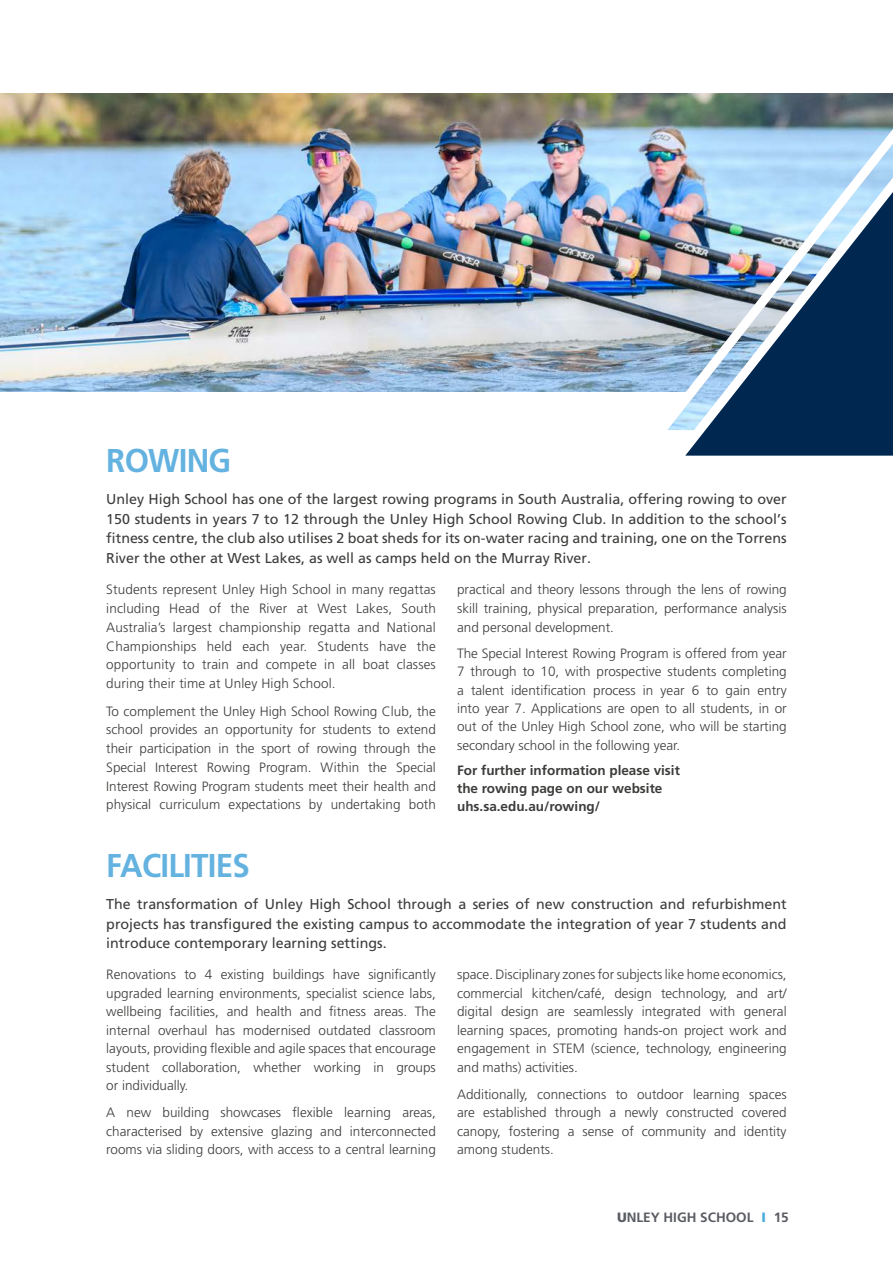
<style>
.page{position:relative;width:893px;height:1263px;background:#fff}
.page>*{position:absolute;margin:0;border:0;box-sizing:border-box;transform-origin:0 0}
.t1{font:700 33px "Frutiger";letter-spacing:-.025em;color:#64b2e0;scale:.95 1}
.t2{font:14.25px/19.5px "Frutiger";color:#3c3c3b;text-align:justify}
.t3{font:300 13.5px/18.5px "Frutiger";color:#3c3c3b;text-align:justify}
.t4{font:700 13.5px/18px "Frutiger";color:#3c3c3b}
.t5{font:700 13.5px "Frutiger";color:#5a5c63}
.s1{font-weight:900}
.s2{font-weight:900;color:#49aadd}
</style>
<div class="page">
<img style="left:0;top:94px;width:639px;height:297px">
<img style="left:639px;top:93px;width:18px;height:299px">
<img style="left:657px;top:93px;width:236px;height:363px">
<h1 class="t1" style="left:106px;top:441px;width:133px">ROWING</h1>
<p class="t2" style="left:106px;top:490px;width:682px">Unley High School has one of the largest rowing programs in South Australia, offering rowing to over 150 students in years 7 to 12 through the Unley High School Rowing Club. In addition to the school’s fitness centre, the club also utilises 2 boat sheds for its on-water racing and training, one on the Torrens River the other at West Lakes, as well as camps held on the Murray River.</p>
<p class="t3" style="left:106px;top:580px;width:331px">Students represent Unley High School in many regattas including Head of the River at West Lakes, South Australia’s largest championship regatta and National Championships held each year. Students have the opportunity to train and compete in all boat classes during their time at Unley High School.</p>
<p class="t3" style="left:106px;top:701px;width:331px">To complement the Unley High School Rowing Club, the school provides an opportunity for students to extend their participation in the sport of rowing through the Special Interest Rowing Program. Within the Special Interest Rowing Program students meet their health and physical curriculum expectations by undertaking both</p>
<p class="t3" style="left:457px;top:580px;width:331px">practical and theory lessons through the lens of rowing skill training, physical preparation, performance analysis and personal development.</p>
<p class="t3" style="left:457px;top:644px;width:331px">The Special Interest Rowing Program is offered from year 7 through to 10, with prospective students completing a talent identification process in year 6 to gain entry into year 7. Applications are open to all students, in or out of the Unley High School zone, who will be starting secondary school in the following year.</p>
<p class="t4" style="left:457px;top:761px;width:224px">For further information please visit the rowing page on our website uhs.sa.edu.au/rowing/</p>
<h1 class="t1" style="left:106px;top:846px;width:153px">FACILITIES</h1>
<p class="t2" style="left:106px;top:894px;width:682px">The transformation of Unley High School through a series of new construction and refurbishment projects has transfigured the existing campus to accommodate the integration of year 7 students and introduce contemporary learning settings.</p>
<p class="t3" style="left:106px;top:965px;width:331px">Renovations to 4 existing buildings have significantly upgraded learning environments, specialist science labs, wellbeing facilities, and health and fitness areas. The internal overhaul has modernised outdated classroom layouts, providing flexible and agile spaces that encourage student collaboration, whether working in groups or individually.</p>
<p class="t3" style="left:106px;top:1103px;width:331px">A new building showcases flexible learning areas, characterised by extensive glazing and interconnected rooms via sliding doors, with access to a central learning</p>
<p class="t3" style="left:457px;top:965px;width:331px">space. Disciplinary zones for subjects like home economics, commercial kitchen/café, design technology, and art/ digital design are seamlessly integrated with general learning spaces, promoting hands-on project work and engagement in STEM (science, technology, engineering and maths) activities.</p>
<p class="t3" style="left:457px;top:1085px;width:331px">Additionally, connections to outdoor learning spaces are established through a newly constructed covered canopy, fostering a sense of community and identity among students.</p>
<p class="t5" style="left:617px;top:1210px;width:173px"><span class="s1">U</span>NLEY HIGH SCHOOL <span class="s2">I</span> 15</p>
</div>
